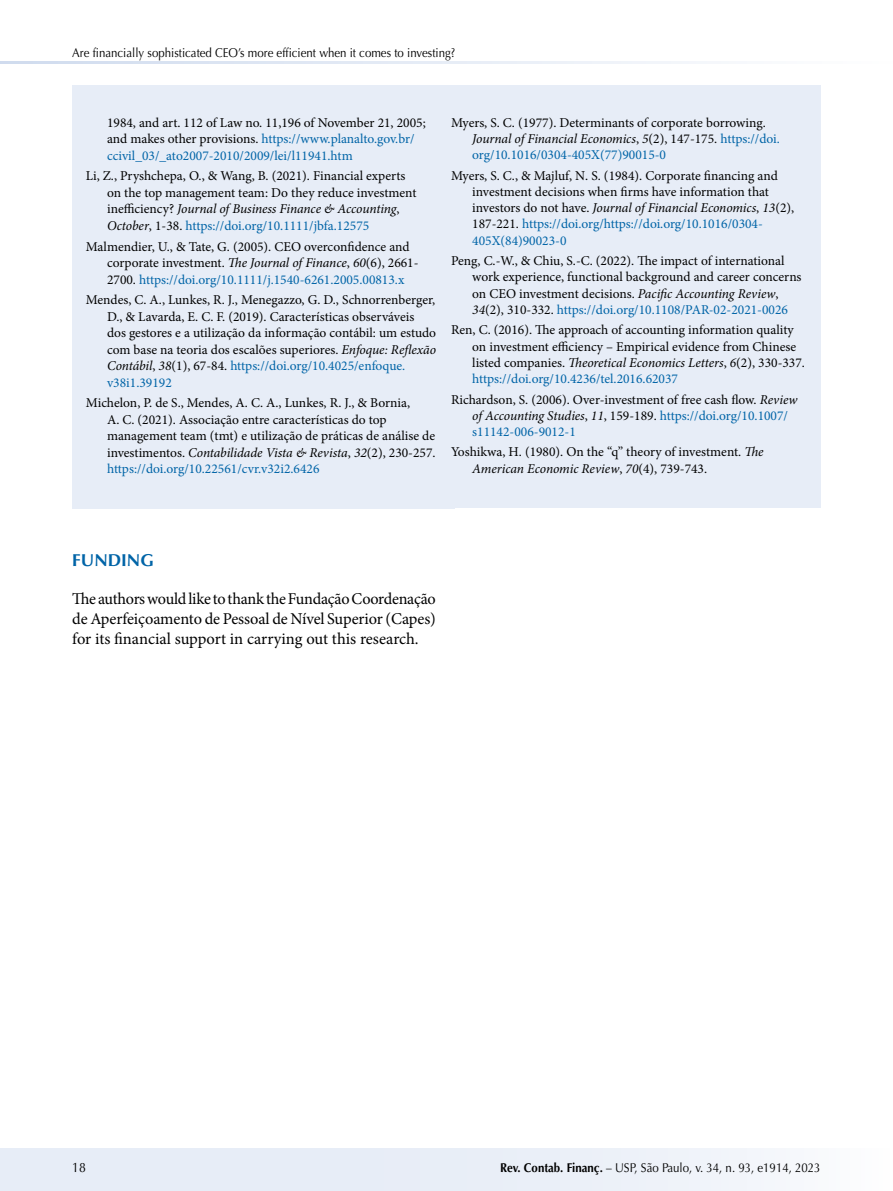
<style>
.page{position:relative;width:893px;height:1191px;background:#fff}
.page>*{position:absolute;margin:0;border:0;box-sizing:border-box;transform-origin:0 0}
.t1{font:700 17.25px "Optima LT Std";color:#0064a7}
.t2{font:16.5px/19.8px "Minion Pro";letter-spacing:-.01em;color:#000;text-align:justify}
.t3{font:13.5px/16.5px "Minion Pro";color:#000}
.t4{font:13.5px "Optima LT Std";color:#000;scale:.9 1}
.t5{font:12.75px "Optima LT Std";color:#000;scale:.9 1}
.s1{color:#0064a7}
.s2{font-style:italic}
.s3{font-weight:700}
</style>
<div class="page">
<div style="left:0;top:1148px;width:893px;height:43px;background:#e7edf7"></div>
<hr style="left:0;top:61px;width:893px;height:3px;background:#cfdbee">
<div style="left:73px;top:85px;width:382px;height:110px;background:#e7edf7"></div>
<div style="left:73px;top:139px;width:382px;height:126px;background:#e7edf7"></div>
<div style="left:73px;top:263px;width:382px;height:159px;background:#e7edf7"></div>
<div style="left:73px;top:366px;width:382px;height:142px;background:#e7edf7"></div>
<div style="left:438px;top:85px;width:382px;height:109px;background:#e7edf7"></div>
<div style="left:438px;top:138px;width:382px;height:142px;background:#e7edf7"></div>
<div style="left:438px;top:224px;width:382px;height:125px;background:#e7edf7"></div>
<div style="left:438px;top:293px;width:382px;height:125px;background:#e7edf7"></div>
<div style="left:438px;top:415px;width:382px;height:93px;background:#e7edf7"></div>
<p class="t5" style="left:72px;top:45px;width:427px">Are financially sophisticated CEO’s more efficient when it comes to investing?</p>
<p class="t3" style="left:107px;top:114px;width:320px">1984, and art. 112 of Law no. 11,196 of November 21, 2005; and makes other provisions. <span class="s1">https://www.planalto.gov.br/ ccivil_03/_ato2007-2010/2009/lei/l11941.htm</span></p>
<p class="t3" style="left:107px;top:168px;width:311px;text-indent:-21px">Li, Z., Pryshchepa, O., &amp; Wang, B. (2021). Financial experts on the top management team: Do they reduce investment inefficiency? <span class="s2">Journal of Business Finance &amp; Accounting</span>, <span class="s2">October</span>, 1-38. <span class="s1">https://doi.org/10.1111/jbfa.12575</span></p>
<p class="t3" style="left:107px;top:238px;width:313px;text-indent:-21px">Malmendier, U., &amp; Tate, G. (2005). CEO overconfidence and corporate investment. <span class="s2">The Journal of Finance</span>, <span class="s2">60</span>(6), 2661-<br>2700. <span class="s1">https://doi.org/10.1111/j.1540-6261.2005.00813.x</span></p>
<p class="t3" style="left:107px;top:292px;width:331px;text-indent:-21px">Mendes, C. A., Lunkes, R. J., Menegazzo, G. D., Schnorrenberger, D., &amp; Lavarda, E. C. F. (2019). Características observáveis dos gestores e a utilização da informação contábil: um estudo com base na teoria dos escalões superiores. <span class="s2">Enfoque: Reflexão Contábil</span>, <span class="s2">38</span>(1), 67-84. <span class="s1">https://doi.org/10.4025/enfoque. v38i1.39192</span></p>
<p class="t3" style="left:107px;top:395px;width:330px;text-indent:-21px">Michelon, P. de S., Mendes, A. C. A., Lunkes, R. J., &amp; Bornia,<br>A. C. (2021). Associação entre características do top management team (tmt) e utilização de práticas de análise de investimentos. <span class="s2">Contabilidade Vista &amp; Revista</span>, <span class="s2">32</span>(2), 230-257. <span class="s1">https://doi.org/10.22561/cvr.v32i2.6426</span></p>
<p class="t3" style="left:472px;top:114px;width:309px;text-indent:-21px">Myers, S. C. (1977). Determinants of corporate borrowing.<br><span class="s2">Journal of Financial Economics</span>, <span class="s2">5</span>(2), 147-175. <span class="s1">https://doi. org/10.1016/0304-405X(77)90015-0</span></p>
<p class="t3" style="left:472px;top:167px;width:323px;text-indent:-21px">Myers, S. C., &amp; Majluf, N. S. (1984). Corporate financing and investment decisions when firms have information that investors do not have. <span class="s2">Journal of Financial Economics</span>, <span class="s2">13</span>(2), 187-221. <span class="s1">https://doi.org/https://doi.org/10.1016/0304- 405X(84)90023-0</span></p>
<p class="t3" style="left:472px;top:253px;width:331px;text-indent:-21px">Peng, C.-W., &amp; Chiu, S.-C. (2022). The impact of international work experience, functional background and career concerns on CEO investment decisions. <span class="s2">Pacific Accounting Review</span>, <span class="s2">34</span>(2), 310-332. <span class="s1">https://doi.org/10.1108/PAR-02-2021-0026</span></p>
<p class="t3" style="left:472px;top:322px;width:334px;text-indent:-21px">Ren, C. (2016). The approach of accounting information quality on investment efficiency – Empirical evidence from Chinese listed companies. <span class="s2">Theoretical Economics Letters</span>, <span class="s2">6</span>(2), 330-337. <span class="s1">https://doi.org/10.4236/tel.2016.62037</span></p>
<p class="t3" style="left:472px;top:391px;width:327px;text-indent:-21px">Richardson, S. (2006). Over-investment of free cash flow. <span class="s2">Review of Accounting Studies</span>, <span class="s2">11</span>, 159-189. <span class="s1">https://doi.org/10.1007/ s11142-006-9012-1</span></p>
<p class="t3" style="left:472px;top:444px;width:293px;text-indent:-21px">Yoshikwa, H. (1980). On the “q” theory of investment. <span class="s2">The<br>American Economic Review</span>, <span class="s2">70</span>(4), 739-743.</p>
<p class="t1" style="left:72px;top:550px;width:83px">FUNDING</p>
<p class="t2" style="left:72px;top:589px;width:365px">The authors would like to thank the Fundação Coordenação de Aperfeiçoamento de Pessoal de Nível Superior (Capes) for its financial support in carrying out this research.</p>
<p class="t4" style="left:72px;top:1160px;width:17px">18</p>
<p class="t5" style="left:500px;top:1160px;width:358px"><span class="s3">Rev. Contab. Finanç.</span> – USP, São Paulo, v. 34, n. 93, e1914, 2023</p>
</div>
